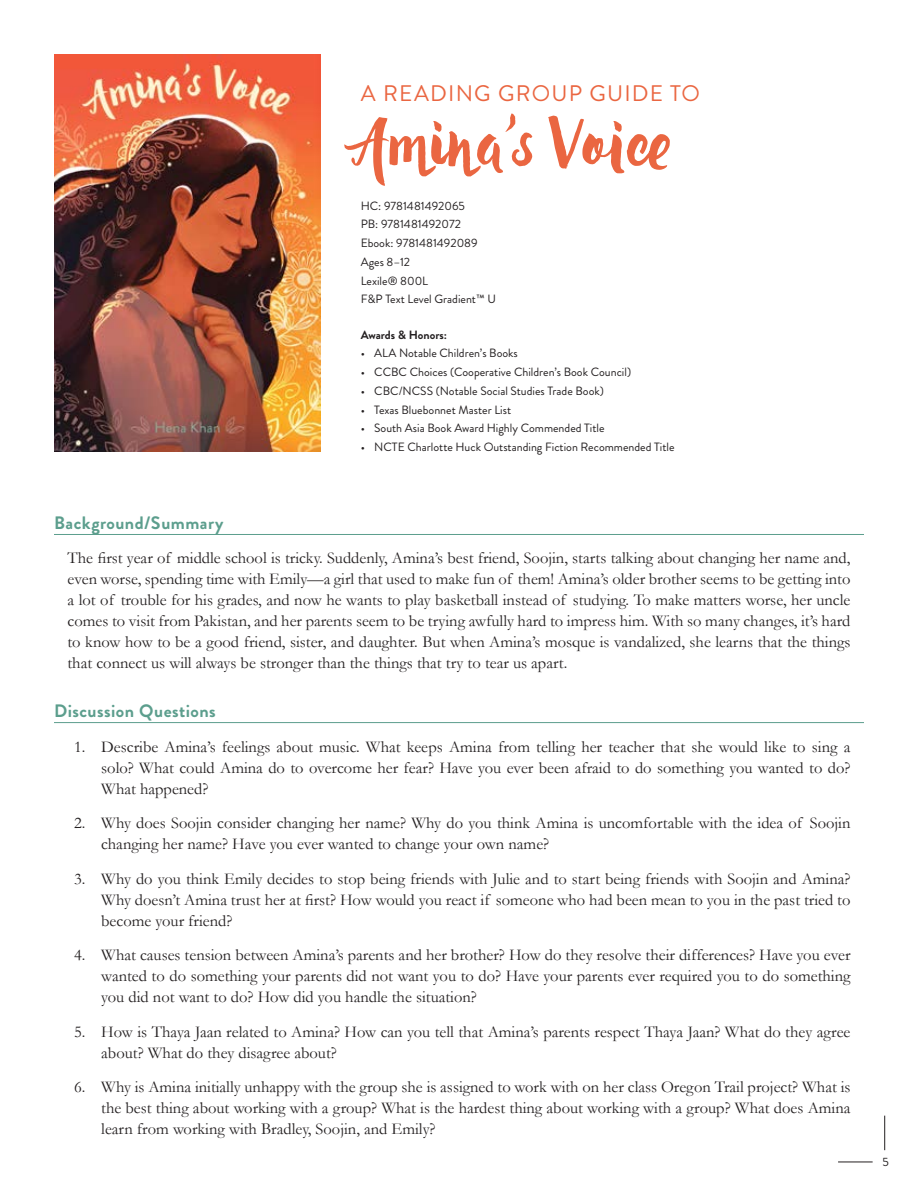
<style>
.page{position:relative;width:918px;height:1188px;background:#fff}
.page>*{position:absolute;margin:0;border:0;box-sizing:border-box;transform-origin:0 0}
.t1{font:22.5px "Brandon Grotesque";letter-spacing:.05em;color:#ea6641}
.t2{font:700 18px "Brandon Grotesque";letter-spacing:.025em;color:#5c9e8d}
.t3{font:16.5px/21px "Garamond";color:#231f20;text-align:justify}
.t4{font:12px/18.8px "Brandon Grotesque";color:#231f20}
.t5{font:700 12px "Brandon Grotesque";color:#231f20}
</style>
<div class="page">
<hr style="left:54px;top:534px;width:810px;height:1px;background:#5c9e8d">
<hr style="left:54px;top:722px;width:810px;height:1px;background:#5c9e8d">
<svg style="left:344px;top:114px;width:326px;height:72px"></svg>
<img style="left:54px;top:54px;width:267px;height:397px">
<hr style="left:838px;top:1162px;width:35px;height:1px;background:#231f20">
<hr style="left:884px;top:1116px;width:1px;height:34px;background:#231f20">
<h1 class="t1" style="left:361px;top:78px;width:341px">A READING GROUP GUIDE TO</h1>
<p class="t4" style="left:361px;top:196px;width:137px">HC: 9781481492065<br>PB: 9781481492072<br>Ebook: 9781481492089<br>Ages 8–12<br>Lexile® 800L<br>F&amp;P Text Level Gradient™ U</p>
<p class="t5" style="left:361px;top:326px;width:88px">Awards &amp; Honors:</p>
<p class="t4" style="left:361px;top:344px;width:159px">• ALA Notable Children’s Books</p>
<p class="t4" style="left:361px;top:363px;width:272px">• CCBC Choices (Cooperative Children’s Book Council)</p>
<p class="t4" style="left:361px;top:381px;width:245px">• CBC/NCSS (Notable Social Studies Trade Book)</p>
<p class="t4" style="left:361px;top:400px;width:152px">• Texas Bluebonnet Master List</p>
<p class="t4" style="left:361px;top:419px;width:245px">• South Asia Book Award Highly Commended Title</p>
<p class="t4" style="left:361px;top:438px;width:315px">• NCTE Charlotte Huck Outstanding Fiction Recommended Title</p>
<p class="t2" style="left:54px;top:510px;width:171px">Background/Summary</p>
<p class="t3" style="left:68px;top:548px;width:785px">The first year of middle school is tricky. Suddenly, Amina’s best friend, Soojin, starts talking about changing her name and, even worse, spending time with Emily—a girl that used to make fun of them! Amina’s older brother seems to be getting into a lot of trouble for his grades, and now he wants to play basketball instead of studying. To make matters worse, her uncle comes to visit from Pakistan, and her parents seem to be trying awfully hard to impress him. With so many changes, it’s hard to know how to be a good friend, sister, and daughter. But when Amina’s mosque is vandalized, she learns that the things that connect us will always be stronger than the things that try to tear us apart.</p>
<p class="t2" style="left:54px;top:698px;width:163px">Discussion Questions</p>
<p class="t3" style="left:101px;top:736px;width:751px;text-indent:-27px">1. Describe Amina’s feelings about music. What keeps Amina from telling her teacher that she would like to sing a solo? What could Amina do to overcome her fear? Have you ever been afraid to do something you wanted to do?<br>What happened?</p>
<p class="t3" style="left:101px;top:812px;width:751px;text-indent:-27px">2. Why does Soojin consider changing her name? Why do you think Amina is uncomfortable with the idea of Soojin changing her name? Have you ever wanted to change your own name?</p>
<p class="t3" style="left:101px;top:868px;width:751px;text-indent:-27px">3. Why do you think Emily decides to stop being friends with Julie and to start being friends with Soojin and Amina?<br>Why doesn’t Amina trust her at first? How would you react if someone who had been mean to you in the past tried to become your friend?</p>
<p class="t3" style="left:101px;top:944px;width:751px;text-indent:-27px">4. What causes tension between Amina’s parents and her brother? How do they resolve their differences? Have you ever wanted to do something your parents did not want you to do? Have your parents ever required you to do something you did not want to do? How did you handle the situation?</p>
<p class="t3" style="left:101px;top:1021px;width:751px;text-indent:-27px">5. How is Thaya Jaan related to Amina? How can you tell that Amina’s parents respect Thaya Jaan? What do they agree about? What do they disagree about?</p>
<p class="t3" style="left:101px;top:1076px;width:751px;text-indent:-27px">6. Why is Amina initially unhappy with the group she is assigned to work with on her class Oregon Trail project? What is the best thing about working with a group? What is the hardest thing about working with a group? What does Amina learn from working with Bradley, Soojin, and Emily?</p>
<p class="t4" style="left:882px;top:1153px;width:8px">5</p>
</div>
